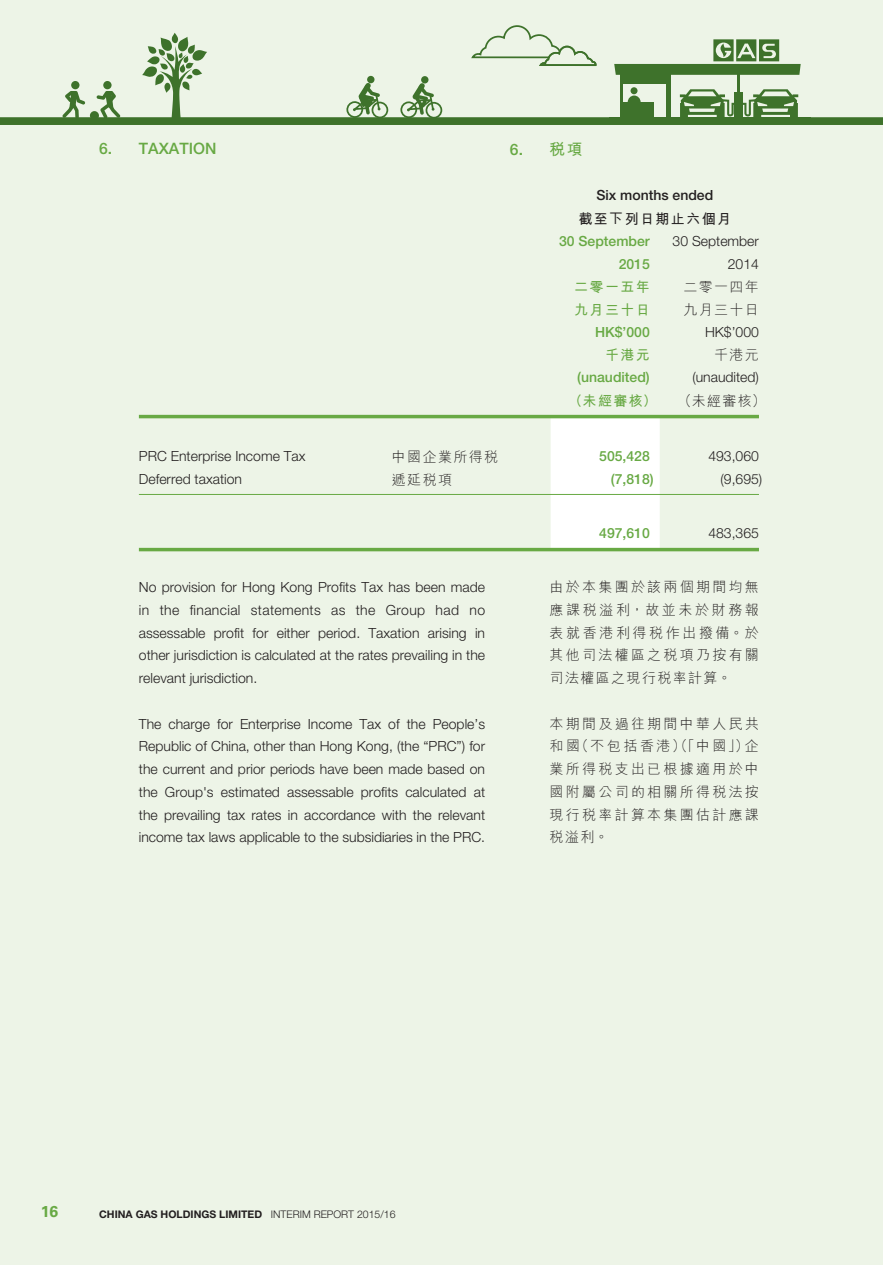
<style>
.page{position:relative;width:883px;height:1265px;background:#edf4e7}
.page>*{position:absolute;margin:0;border:0;box-sizing:border-box;transform-origin:0 0}
.t1{font:500 15.75px "Helvetica Neue LT Std";color:#68a944}
.t2{font:700 15.75px "Univers LT Std";color:#68a944}
.t3{font:300 14px/22.8px "Helvetica Neue LT Std";color:#231f20;text-align:justify}
.t4{font:300 14px/22.8px "M Hei HK";letter-spacing:.165em;color:#231f20;text-align:justify}
.t5{font:500 14px "Helvetica Neue LT Std";color:#68a944}
.t6{font:700 14px/22.8px "M Hei HK";letter-spacing:.1em;color:#68a944}
.t7{font:300 14px/22.8px "M Hei HK";letter-spacing:.1em;color:#231f20}
.t8{font:500 14px "Helvetica Neue LT Std";color:#231f20}
.t9{font:700 14px "M Hei HK";letter-spacing:.1em;color:#231f20}
.t10{font:700 10.5px "Helvetica Neue LT Std";color:#231f20}
.s1{font-family:"M Hei HK";font-weight:700}
.s2{font-weight:300}
</style>
<div class="page">
<svg style="left:0;top:25px;width:883px;height:100px"></svg>
<div style="left:551px;top:418px;width:109px;height:130px;background:#fff"></div>
<hr style="left:139px;top:494px;width:620px;height:1px;background:#68a944">
<hr style="left:139px;top:548px;width:620px;height:3px;background:#68a944">
<hr style="left:139px;top:415px;width:620px;height:3px;background:#68a944">
<p class="t1" style="left:99px;top:143px;width:119px">6. TAXATION</p>
<p class="t1" style="left:510px;top:144px;width:74px">6. <span class="s1">稅項</span></p>
<p class="t8" style="left:596px;top:190px;width:118px">Six months ended</p>
<p class="t9" style="left:579px;top:213px;width:154px">截至下列日期止六個月</p>
<p class="t5" style="left:559px;top:236px;width:92px">30 September</p>
<p class="t3" style="left:673px;top:231px;width:88px">30 September</p>
<p class="t5" style="left:619px;top:258px;width:33px">2015</p>
<p class="t3" style="left:728px;top:254px;width:33px">2014</p>
<p class="t6" style="left:574px;top:277px;width:77px">二零一五年九月三十日</p>
<p class="t7" style="left:683px;top:277px;width:77px">二零一四年九月三十日</p>
<p class="t5" style="left:595px;top:327px;width:56px">HK$’000</p>
<p class="t3" style="left:705px;top:322px;width:55px">HK$’000</p>
<p class="t6" style="left:605px;top:345px;width:46px">千港元</p>
<p class="t4" style="left:714px;top:345px;width:46px">千港元</p>
<p class="t5" style="left:577px;top:372px;width:74px">(unaudited)</p>
<p class="t3" style="left:692px;top:367px;width:68px">(unaudited)</p>
<p class="t6" style="left:569px;top:391px;width:90px">（未經審核）</p>
<p class="t4" style="left:678px;top:391px;width:90px">（未經審核）</p>
<p class="t3" style="left:139px;top:447px;width:168px">PRC Enterprise Income Tax</p>
<p class="t7" style="left:392px;top:447px;width:108px">中國企業所得稅</p>
<p class="t5" style="left:599px;top:451px;width:52px">505,428</p>
<p class="t3" style="left:708px;top:447px;width:52px">493,060</p>
<p class="t3" style="left:139px;top:469px;width:105px">Deferred taxation</p>
<p class="t4" style="left:392px;top:470px;width:62px">遞延稅項</p>
<p class="t5" style="left:611px;top:474px;width:44px">(7,818)</p>
<p class="t3" style="left:721px;top:469px;width:43px">(9,695)</p>
<p class="t3" style="left:139px;top:577px;width:348px">No provision for Hong Kong Profits Tax has been made in the financial statements as the Group had no assessable profit for either period. Taxation arising in other jurisdiction is calculated at the rates prevailing in the relevant jurisdiction.</p>
<p class="t3" style="left:139px;top:714px;width:348px">The charge for Enterprise Income Tax of the People’s Republic of China, other than Hong Kong, (the “PRC”) for the current and prior periods have been made based on the Group's estimated assessable profits calculated at the prevailing tax rates in accordance with the relevant income tax laws applicable to the subsidiaries in the PRC.</p>
<p class="t5" style="left:599px;top:528px;width:52px">497,610</p>
<p class="t3" style="left:708px;top:523px;width:52px">483,365</p>
<p class="t4" style="left:550px;top:577px;width:211px">由於本集團於該兩個期間均無應課稅溢利，故並未於財務報表就香港利得稅作出撥備。於其他司法權區之稅項乃按有關司法權區之現行稅率計算。</p>
<p class="t4" style="left:550px;top:714px;width:211px">本期間及過往期間中華人民共和國（不包括香港）（「中國」）企業所得稅支出已根據適用於中國附屬公司的相關所得稅法按現行稅率計算本集團估計應課稅溢利。</p>
<p class="t2" style="left:41px;top:1206px;width:19px">16</p>
<p class="t10" style="left:99px;top:1210px;width:298px">CHINA GAS HOLDINGS LIMITED <span class="s2">INTERIM REPORT 2015/16</span></p>
</div>
